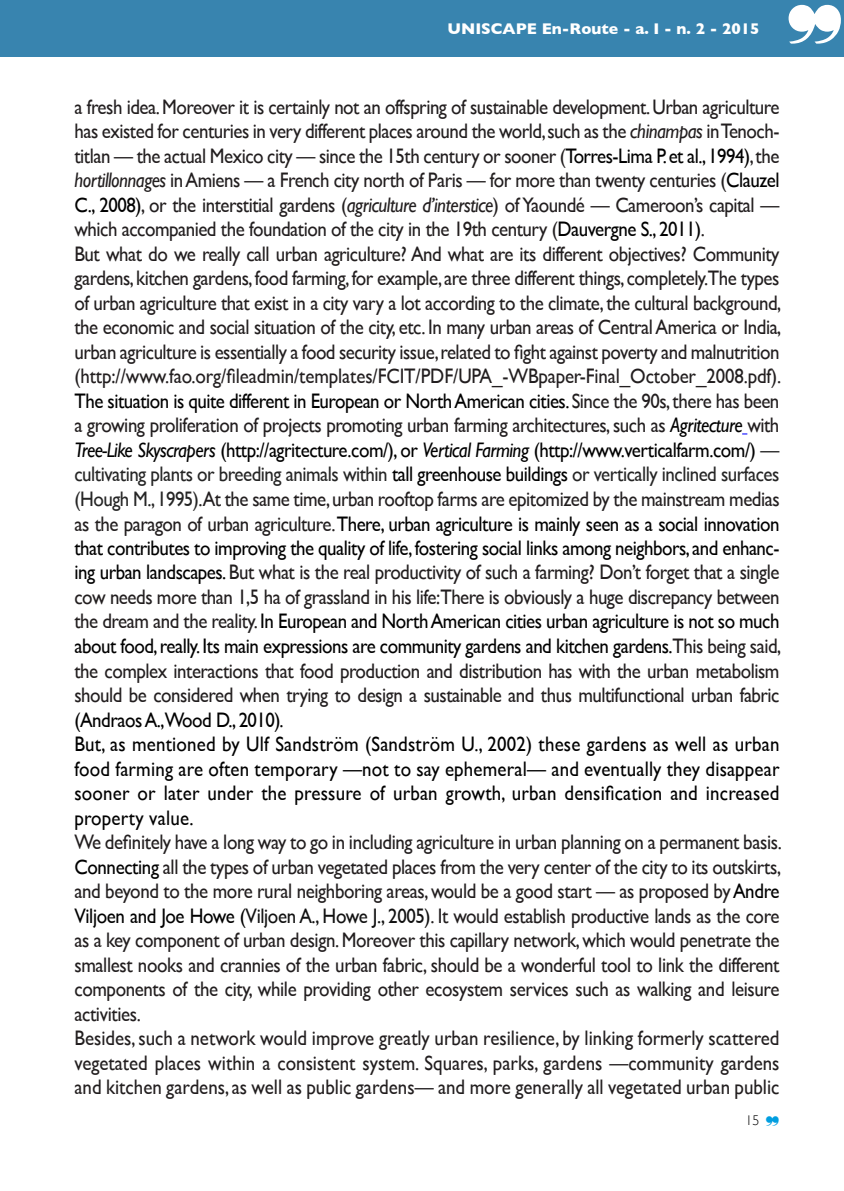
<style>
.page{position:relative;width:844px;height:1191px;background:#fff}
.page>*{position:absolute;margin:0;border:0;box-sizing:border-box;transform-origin:0 0}
.t1{font:21px/24.5px "Gill Sans";letter-spacing:-.025em;color:#221e1f;scale:.9 1}
.t2{font:700 15.75px "Gill Sans";color:#fff}
.t3{font:300 14px "Gill Sans";color:#000}
.s1{font-style:italic}
.s2{color:#000}
.s3{font-style:italic;color:#000}
.s4{color:#252525}
.s5{color:#111}
.s6{color:#009ee0}
</style>
<div class="page">
<div style="left:0;top:0;width:843px;height:57px;background:#3884af"></div>
<p class="t2" style="left:447px;top:19px;width:313px">UNISCAPE En-Route - a. I - n. 2 - 2015</p>
<p class="t1" style="left:74px;top:94px;width:786px">a fresh idea. Moreover it is certainly not an offspring of sustainable development. Urban agriculture has existed for centuries in very different places around the world, such as the <span class="s1">chinampas</span> in Tenoch&shy;titlan — the actual Mexico city — since the 15th century or sooner (<span class="s2">Torres-Lima P. et al., 1994)</span>, the <span class="s1">hortillonnages</span> in Amiens — a French city north of Paris — for more than twenty centuries (<span class="s2">Clauzel C., 2008)</span>, or the interstitial gardens (<span class="s1">agriculture d’interstice</span>) of Yaoundé — Cameroon’s capital — which accompanied the foundation of the city in the 19th century (<span class="s2">Dauvergne S., 2011)</span>.<br>But what do we really call urban agriculture? And what are its different objectives? Community gardens, kitchen gardens, food farming, for example, are three different things, completely.The types of urban agriculture that exist in a city vary a lot according to the climate, the cultural background, the economic and social situation of the city, etc. In many urban areas of Central America or India, urban agriculture is essentially a food security issue, related to fight against poverty and malnutrition (http://www.fao.org/fileadmin/templates/FCIT/PDF/UPA_-WBpaper-Final_October_2008.pdf).<br><span class="s2">The situation is quite different in European or North American cities.</span> Since the 90s, there has been a growing proliferation of projects promoting urban farming architectures, such as <span class="s3">Agritecture</span> with <span class="s3">Tree-Like Skyscrapers</span> <span class="s2">(http://agritecture.com/), or</span> <span class="s3">Vertical Farming</span> <span class="s2">(http://www.verticalfarm.com/)</span> <span class="s4">— cultivating plants or breeding animals within</span> <span class="s2">tall greenhouse buildings</span> <span class="s4">or vertically inclined surfaces (Hough M., 1995)</span>.At the same time, urban rooftop farms are epitomized by the mainstream medias as the paragon of urban agriculture.<span class="s2">There, urban agriculture is mainly seen as a social innovation that contributes to improving the quality of life, fostering social links among neighbors, and enhanc&shy;ing urban landscapes.</span> But what is the real productivity of such a farming? Don’t forget that a single cow needs more than 1,5 ha of grassland in his life:There is obviously a huge discrepancy between the dream and the reality. <span class="s2">In European and North American cities urban agriculture is not so much about food, really. Its main expressions are community gardens and kitchen gardens.</span>This being said, the complex interactions that food production and distribution has with the urban metabolism should be considered when trying to design a sustainable and thus multifunctional urban fabric <span class="s2">(Andraos A.,Wood D., 2010)</span><span class="s3">.<br></span><span class="s2">But, as mentioned by Ulf Sandström (Sandström U., 2002) these gardens as well as urban food farming are often temporary —not to say ephemeral— and eventually they disappear sooner or later under the pressure of urban growth, urban densification and increased property value.</span></p>
<p class="t1" style="left:74px;top:829px;width:787px">We definitely have a long way to go in including agriculture in urban planning on a permanent basis.<br><span class="s2">Connecting</span> all the types of urban vegetated places from the very center of the city to its outskirts, and beyond to the more rural neighboring areas, would be a good start — as proposed by <span class="s2">Andre Viljoen and Joe Howe (</span><span class="s5">Viljoen A., Howe J., 2005)</span>. It would establish productive lands as the core as a key component of urban design. Moreover this capillary network, which would penetrate the smallest nooks and crannies of the urban fabric, should be a wonderful tool to link the different components of the city, while providing other ecosystem services such as walking and leisure activities.<br>Besides, such a network would improve greatly urban resilience, by linking formerly scattered vegetated places within a consistent system. Squares, parks, gardens —community gardens and kitchen gardens, as well as public gardens— and more generally all vegetated urban public</p>
<p class="t3" style="left:745px;top:1112px;width:35px">15 <span class="s6">❞</span></p>
</div>
